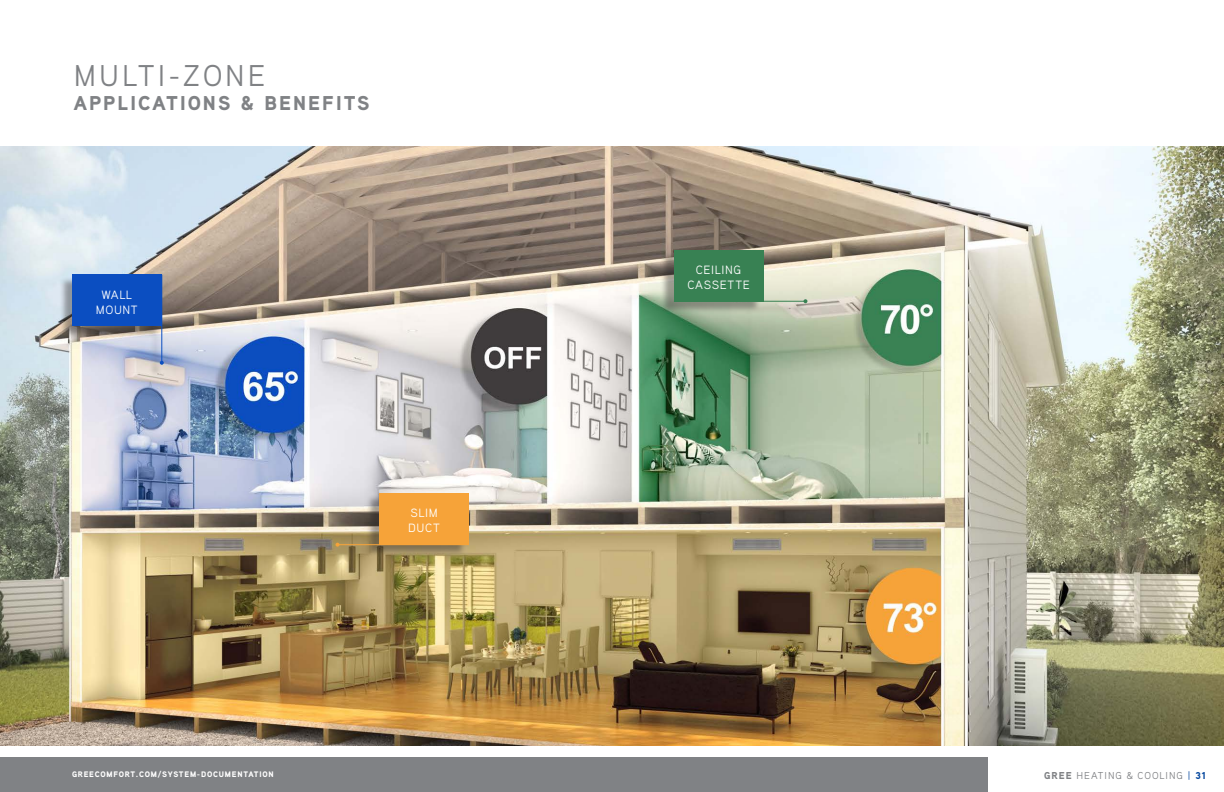
<style>
.page{position:relative;width:1224px;height:792px;background:#fff}
.page>*{position:absolute;margin:0;border:0;box-sizing:border-box;transform-origin:0 0}
.t1{font:30px "Aaux Pro";letter-spacing:.1em;color:#808285}
.t2{font:900 20px "Aaux Pro";letter-spacing:.1em;color:#808285}
.t3{font:12px/15px "Aaux Pro";letter-spacing:.05em;color:#fff;text-align:center}
.t4{font:10px "Aaux Pro";letter-spacing:.1em;color:#808285}
.t5{font:900 8px "Aaux Pro";letter-spacing:.1em;color:#fff}
.s1{font-weight:900}
.s2{color:#0d4da1}
.s3{font-weight:900;color:#0d4da1}
</style>
<div class="page">
<div style="left:0;top:757px;width:988px;height:35px;background:#808285"></div>
<img style="left:0;top:146px;width:1224px;height:600px">
<div style="left:322px;top:494px;width:145px;height:64px;background:#231f20;opacity:.4"></div>
<div style="left:379px;top:493px;width:90px;height:52px;background:#f6a339"></div>
<hr style="left:338px;top:544px;width:131px;height:1px;background:#f6a339">
<svg style="left:336px;top:543px;width:4px;height:4px"></svg>
<div style="left:60px;top:276px;width:102px;height:101px;background:#231f20;opacity:.4"></div>
<div style="left:72px;top:275px;width:90px;height:51px;background:#0b4ec1"></div>
<hr style="left:161px;top:275px;width:1px;height:88px;background:#0b4ec1">
<svg style="left:160px;top:361px;width:4px;height:4px"></svg>
<div style="left:661px;top:251px;width:144px;height:64px;background:#231f20;opacity:.4"></div>
<div style="left:674px;top:250px;width:90px;height:51px;background:#388153"></div>
<hr style="left:674px;top:301px;width:131px;height:1px;background:#388153">
<svg style="left:803px;top:299px;width:4px;height:4px"></svg>
<p class="t1" style="left:74px;top:57px;width:193px">MULTI-ZONE</p>
<p class="t2" style="left:74px;top:91px;width:297px">APPLICATIONS &amp; BENEFITS</p>
<p class="t3" style="left:96px;top:287px;width:43px">WALL<br>MOUNT</p>
<p class="t3" style="left:408px;top:505px;width:33px;text-align:left">SLIM<br>DUCT</p>
<p class="t5" style="left:72px;top:769px;width:203px">GREECOMFORT.COM/SYSTEM-DOCUMENTATION</p>
<p class="t3" style="left:687px;top:262px;width:64px">CEILING<br>CASSETTE</p>
<p class="t4" style="left:1044px;top:769px;width:163px"><span class="s1">GREE</span> HEATING &amp; COOLING <span class="s2">|</span> <span class="s3">31</span></p>
</div>
